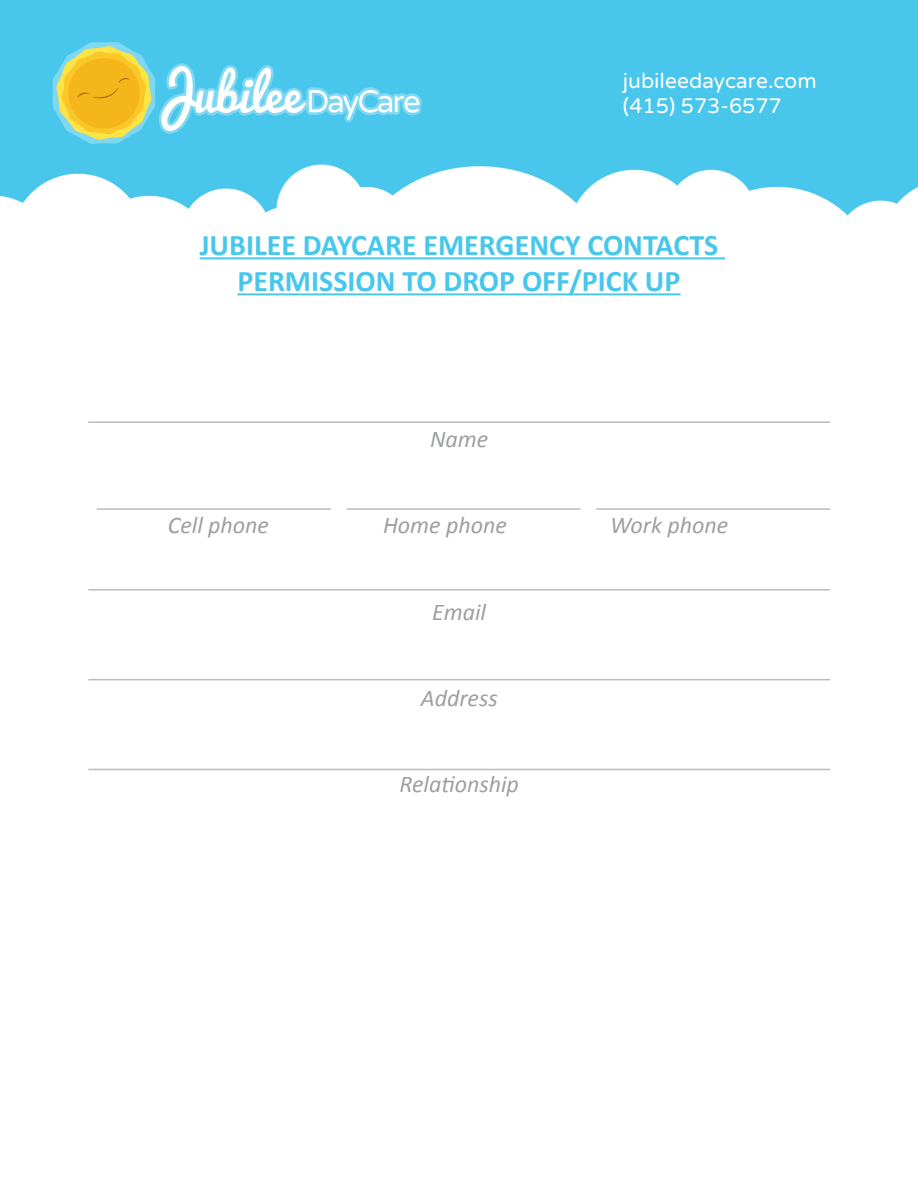
<style>
.page{position:relative;width:918px;height:1188px;background:#fff}
.page>*{position:absolute;margin:0;border:0;box-sizing:border-box;transform-origin:0 0}
.t1{font:700 30px "Calibri";color:#47c7ec}
.t2{font:italic 24px "Calibri";color:#9d9fa2}
.t3{font:21px/25.2px "Varela Round";color:#fff}
</style>
<div class="page">
<img style="left:0;top:0;width:918px;height:216px">
<hr style="left:200px;top:257px;width:525px;height:2px;background:#47c7ec">
<hr style="left:237px;top:293px;width:444px;height:2px;background:#47c7ec">
<hr style="left:88px;top:421px;width:742px;height:2px;background:#bfbabb">
<hr style="left:97px;top:508px;width:234px;height:2px;background:#bfbabb">
<hr style="left:347px;top:508px;width:234px;height:2px;background:#bfbabb">
<hr style="left:596px;top:508px;width:234px;height:2px;background:#bfbabb">
<hr style="left:88px;top:589px;width:742px;height:2px;background:#bfbabb">
<hr style="left:88px;top:679px;width:742px;height:1px;background:#bfbabb">
<hr style="left:88px;top:769px;width:742px;height:1px;background:#bfbabb">
<p class="t3" style="left:623px;top:69px;width:195px">jubileedaycare.com (415) 573-6577</p>
<p class="t1" style="left:200px;top:226px;width:520px">JUBILEE DAYCARE EMERGENCY CONTACTS</p>
<p class="t1" style="left:237px;top:262px;width:445px">PERMISSION TO DROP OFF/PICK UP</p>
<p class="t2" style="left:430px;top:423px;width:60px">Name</p>
<p class="t2" style="left:168px;top:509px;width:103px">Cell phone</p>
<p class="t2" style="left:383px;top:509px;width:125px">Home phone</p>
<p class="t2" style="left:610px;top:509px;width:120px">Work phone</p>
<p class="t2" style="left:432px;top:595px;width:55px">Email</p>
<p class="t2" style="left:421px;top:682px;width:78px">Address</p>
<p class="t2" style="left:400px;top:768px;width:121px">Relationship</p>
</div>
